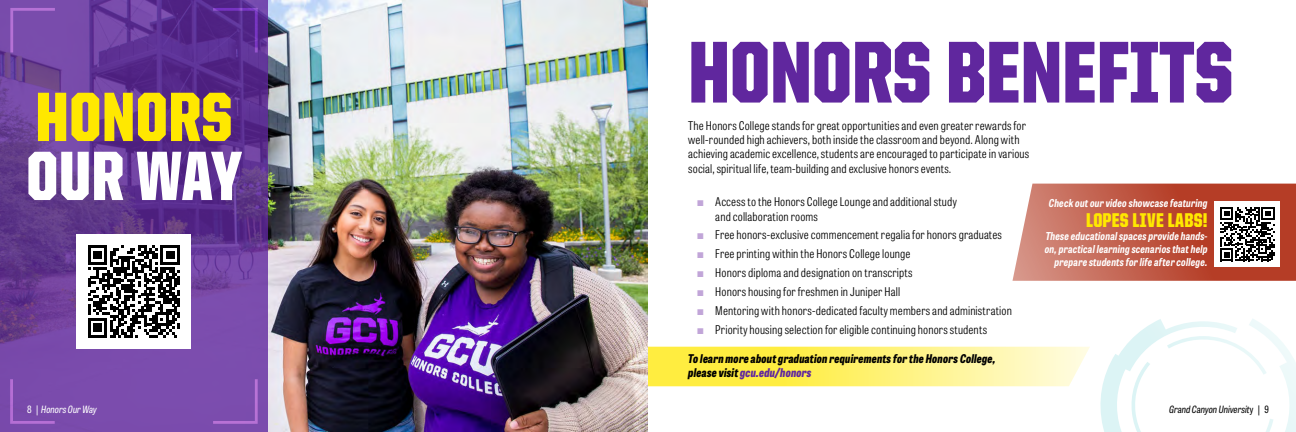
<style>
.page{position:relative;width:1296px;height:432px;background:#fff}
.page>*{position:absolute;margin:0;border:0;box-sizing:border-box;transform-origin:0 0}
.t1{font:900 88px "United Sans Cond";color:#60279e}
.t2{font:900 70px "United Sans Cond";letter-spacing:.01em;color:#ffe800}
.t3{font:900 70px "United Sans Cond";letter-spacing:.005em;color:#fff}
.t4{font:900 20px "United Sans Cond";letter-spacing:.015em;color:#ffe800}
.t5{font:300 12px/14.4px "Tablet Gothic Condensed";letter-spacing:.01em;color:#000}
.t6{font:italic 800 12px/14.4px "Tablet Gothic Condensed";letter-spacing:.015em;color:#000}
.t7{font:italic 700 10.9px/13px "Tablet Gothic Condensed";letter-spacing:.015em;color:#fff;text-align:right}
.t8{font:italic 10px "Tablet Gothic Condensed";color:#000}
.t9{font:italic 10px "Tablet Gothic Condensed";color:#fff}
.s1{font-family:"Proxima Nova";font-size:10px;color:#c1a5d8}
.s2{color:#60279e}
.s3{font-style:normal}
</style>
<div class="page">
<img style="left:268px;top:0;width:380px;height:432px">
<svg style="left:648px;top:347px;width:442px;height:39px;background:#fff279"></svg>
<svg style="left:0;top:0;width:268px;height:432px;background:#693c99"></svg>
<svg style="left:10px;top:379px;width:45px;height:45px;background:#804eb0"></svg>
<svg style="left:213px;top:379px;width:45px;height:45px;background:#8251b2"></svg>
<svg style="left:213px;top:8px;width:45px;height:44px;background:#5a2c93"></svg>
<svg style="left:10px;top:8px;width:45px;height:44px;background:#8050b0"></svg>
<div style="left:77px;top:234px;width:114px;height:115px;background:#fff"></div>
<svg style="left:88px;top:245px;width:92px;height:92px"></svg>
<svg style="left:1012px;top:184px;width:284px;height:97px;background:#c36350"></svg>
<svg style="left:1100px;top:319px;width:196px;height:113px"></svg>
<div style="left:1215px;top:201px;width:65px;height:66px;background:#fff"></div>
<svg style="left:1220px;top:207px;width:55px;height:54px"></svg>
<h2 class="t2" style="left:36px;top:80px;width:198px">HONORS</h2>
<h2 class="t3" style="left:26px;top:139px;width:218px">OUR WAY</h2>
<h1 class="t1" style="left:688px;top:26px;width:546px">HONORS BENEFITS</h1>
<p class="t5" style="left:688px;top:118px;width:342px">The Honors College stands for great opportunities and even greater rewards for well-rounded high achievers, both inside the classroom and beyond. Along with achieving academic excellence, students are encouraged to participate in various social, spiritual life, team-building and exclusive honors events.</p>
<p class="t5" style="left:715px;top:194px;width:243px;text-indent:-18px"><span class="s1">■</span> Access to the Honors College Lounge and additional study and collaboration rooms</p>
<p class="t5" style="left:697px;top:227px;width:306px"><span class="s1">■</span> Free honors-exclusive commencement regalia for honors graduates</p>
<p class="t5" style="left:697px;top:246px;width:215px"><span class="s1">■</span> Free printing within the Honors College lounge</p>
<p class="t5" style="left:697px;top:265px;width:217px"><span class="s1">■</span> Honors diploma and designation on transcripts</p>
<p class="t5" style="left:697px;top:284px;width:204px"><span class="s1">■</span> Honors housing for freshmen in Juniper Hall</p>
<p class="t5" style="left:697px;top:303px;width:316px"><span class="s1">■</span> Mentoring with honors-dedicated faculty members and administration</p>
<p class="t5" style="left:697px;top:322px;width:291px"><span class="s1">■</span> Priority housing selection for eligible continuing honors students</p>
<p class="t6" style="left:688px;top:350px;width:309px">To learn more about graduation requirements for the Honors College, please visit <span class="s2">gcu.edu/honors</span></p>
<p class="t7" style="left:1049px;top:196px;width:160px">Check out our video showcase featuring</p>
<h3 class="t4" style="left:1086px;top:209px;width:123px">LOPES LIVE LABS!</h3>
<p class="t7" style="left:1045px;top:229px;width:164px">These educational spaces provide hands&shy;on, practical learning scenarios that help prepare students for life after college.</p>
<p class="t9" style="left:27px;top:402px;width:71px"><span class="s3">8 |</span> Honors Our Way</p>
<p class="t8" style="left:1169px;top:402px;width:101px">Grand Canyon Universit<span class="s3">y | 9</span></p>
</div>
